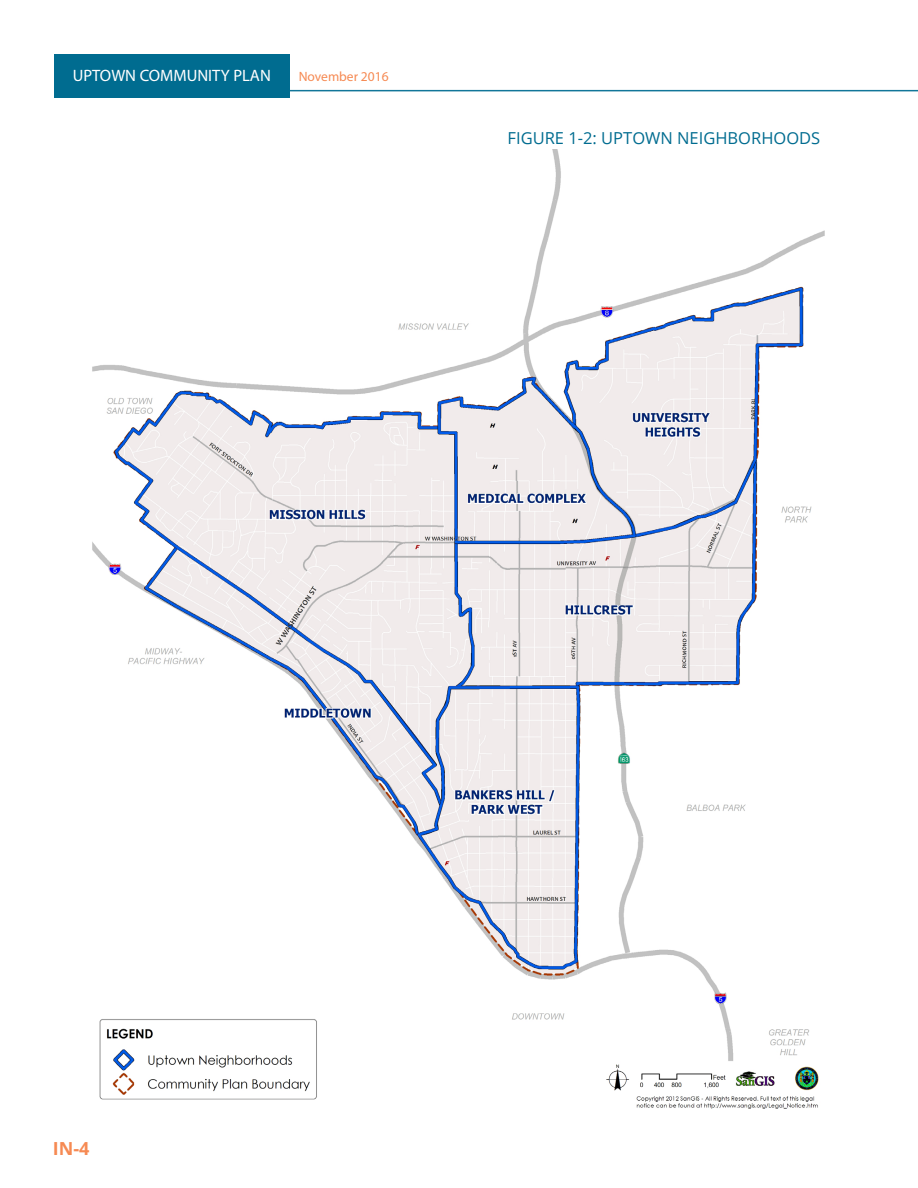
<style>
.page{position:relative;width:918px;height:1188px;background:#fff}
.page>*{position:absolute;margin:0;border:0;box-sizing:border-box;transform-origin:0 0}
.t1{font:700 18px "Open Sans";color:#f68a53}
.Table_Titles_blue{font:16.5px "Open Sans";color:#006c90}
.t2{font:16.5px "Myriad Pro";color:#fff}
.t3{font:13.5px "Myriad Pro";color:#f68a53}
</style>
<div class="page">
<img style="left:92px;top:149px;width:733px;height:960px">
<hr style="left:54px;top:90px;width:864px;height:1px;background:#117699">
<div style="left:54px;top:54px;width:235px;height:43px;background:#006c90"></div>
<p class="t2" style="left:73px;top:66px;width:200px">UPTOWN COMMUNITY PLAN</p>
<p class="t3" style="left:299px;top:68px;width:92px">November 2016</p>
<p class="Table_Titles_blue" style="left:508px;top:127px;width:314px">FIGURE 1-2: UPTOWN NEIGHBORHOODS</p>
<p class="t1" style="left:53px;top:1135px;width:38px">IN-4</p>
</div>
